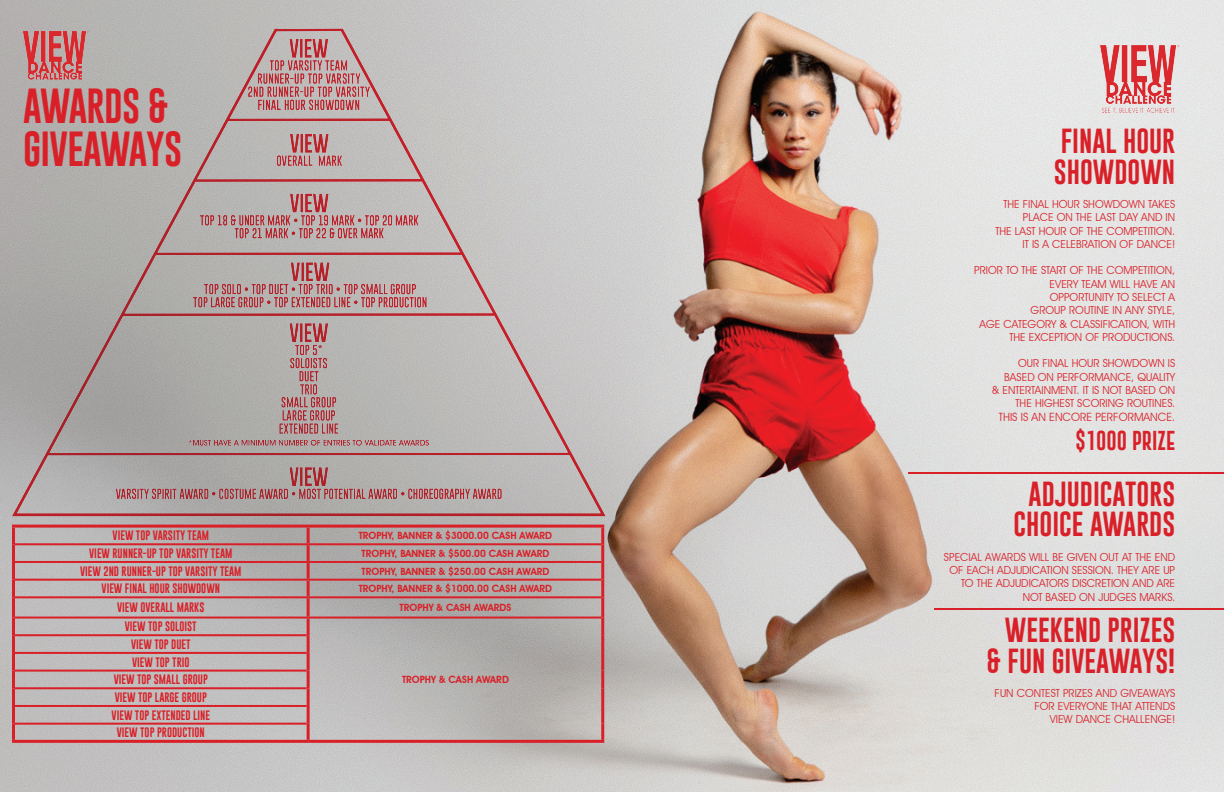
<style>
.page{position:relative;width:1224px;height:792px;background:#fff}
.page>*{position:absolute;margin:0;border:0;box-sizing:border-box;transform-origin:0 0}
.t1{font:36px "Gobold Uplow";letter-spacing:-.02em;color:#d92028}
.t2{font:25.4px "Gobold Uplow";color:#d92028}
.t3{font:20px "Gobold Extra 2";color:#d92028}
.t4{font:11.4px "Avant Garde IT Cby BT";color:#d92028}
.t5{font:11.1px/13.3px "Avant Garde IT Cby BT";color:#d92028;text-align:right}
.t6{font:10px "Gobold Uplow";color:#d92028}
.t7{font:600 10px "Avant Garde IT Cby BT";color:#d92028}
</style>
<div class="page">
<img style="left:0;top:0;width:1224px;height:792px">
<img style="left:1096px;top:34px;width:85px;height:80px">
<img style="left:1099px;top:106px;width:79px;height:9px">
<hr style="left:908px;top:472px;width:316px;height:2px;background:#d92028">
<hr style="left:935px;top:608px;width:289px;height:2px;background:#d92028">
<hr style="left:601px;top:618px;width:3px;height:17px;background:#d92028">
<hr style="left:601px;top:635px;width:3px;height:18px;background:#d92028">
<hr style="left:601px;top:653px;width:3px;height:18px;background:#d92028">
<hr style="left:601px;top:671px;width:3px;height:17px;background:#d92028">
<hr style="left:601px;top:688px;width:3px;height:18px;background:#d92028">
<hr style="left:601px;top:706px;width:3px;height:18px;background:#d92028">
<hr style="left:601px;top:724px;width:3px;height:16px;background:#d92028">
<hr style="left:308px;top:740px;width:296px;height:3px;background:#d92028">
<hr style="left:307px;top:545px;width:3px;height:16px;background:#d92028">
<hr style="left:307px;top:563px;width:3px;height:16px;background:#d92028">
<hr style="left:307px;top:581px;width:3px;height:15px;background:#d92028">
<hr style="left:307px;top:598px;width:3px;height:19px;background:#d92028">
<hr style="left:12px;top:724px;width:3px;height:16px;background:#d92028">
<hr style="left:307px;top:724px;width:3px;height:16px;background:#d92028">
<hr style="left:12px;top:740px;width:296px;height:3px;background:#d92028">
<hr style="left:15px;top:543px;width:293px;height:2px;background:#d92028">
<hr style="left:308px;top:543px;width:293px;height:2px;background:#d92028">
<hr style="left:12px;top:544px;width:3px;height:18px;background:#d92028">
<hr style="left:601px;top:544px;width:3px;height:18px;background:#d92028">
<hr style="left:15px;top:561px;width:293px;height:2px;background:#d92028">
<hr style="left:308px;top:561px;width:293px;height:2px;background:#d92028">
<hr style="left:12px;top:562px;width:3px;height:18px;background:#d92028">
<hr style="left:601px;top:562px;width:3px;height:18px;background:#d92028">
<hr style="left:15px;top:579px;width:293px;height:2px;background:#d92028">
<hr style="left:308px;top:579px;width:293px;height:2px;background:#d92028">
<hr style="left:12px;top:580px;width:3px;height:17px;background:#d92028">
<hr style="left:601px;top:580px;width:3px;height:17px;background:#d92028">
<hr style="left:15px;top:596px;width:293px;height:2px;background:#d92028">
<hr style="left:308px;top:596px;width:293px;height:2px;background:#d92028">
<hr style="left:308px;top:617px;width:293px;height:2px;background:#d92028">
<hr style="left:12px;top:597px;width:3px;height:21px;background:#d92028">
<hr style="left:601px;top:597px;width:3px;height:21px;background:#d92028">
<hr style="left:15px;top:617px;width:293px;height:2px;background:#d92028">
<hr style="left:12px;top:618px;width:3px;height:17px;background:#d92028">
<hr style="left:307px;top:619px;width:3px;height:16px;background:#d92028">
<hr style="left:15px;top:634px;width:292px;height:2px;background:#d92028">
<hr style="left:12px;top:635px;width:3px;height:18px;background:#d92028">
<hr style="left:307px;top:635px;width:3px;height:18px;background:#d92028">
<hr style="left:15px;top:652px;width:292px;height:2px;background:#d92028">
<hr style="left:12px;top:653px;width:3px;height:18px;background:#d92028">
<hr style="left:307px;top:653px;width:3px;height:18px;background:#d92028">
<hr style="left:15px;top:670px;width:292px;height:2px;background:#d92028">
<hr style="left:12px;top:671px;width:3px;height:17px;background:#d92028">
<hr style="left:307px;top:671px;width:3px;height:17px;background:#d92028">
<hr style="left:15px;top:687px;width:292px;height:2px;background:#d92028">
<hr style="left:12px;top:688px;width:3px;height:18px;background:#d92028">
<hr style="left:307px;top:688px;width:3px;height:18px;background:#d92028">
<hr style="left:15px;top:705px;width:292px;height:2px;background:#d92028">
<hr style="left:15px;top:723px;width:292px;height:2px;background:#d92028">
<hr style="left:12px;top:706px;width:3px;height:18px;background:#d92028">
<hr style="left:307px;top:706px;width:3px;height:18px;background:#d92028">
<img style="left:4px;top:26px;width:603px;height:518px">
<img style="left:16px;top:22px;width:78px;height:65px">
<p class="t1" style="left:23px;top:77px;width:147px">AWARDS &amp;</p>
<p class="t1" style="left:23px;top:120px;width:160px">GIVEAWAYS</p>
<p class="t6" style="left:113px;top:528px;width:98px">VIEW TOP VARSITY TEAM</p>
<p class="t7" style="left:359px;top:529px;width:195px">TROPHY, BANNER &amp; $3000.00 CASH AWARD</p>
<p class="t6" style="left:89px;top:545px;width:145px">VIEW RUNNER-UP TOP VARSITY TEAM</p>
<p class="t7" style="left:362px;top:547px;width:189px">TROPHY, BANNER &amp; $500.00 CASH AWARD</p>
<p class="t6" style="left:80px;top:563px;width:163px">VIEW 2ND RUNNER-UP TOP VARSITY TEAM</p>
<p class="t7" style="left:362px;top:565px;width:189px">TROPHY, BANNER &amp; $250.00 CASH AWARD</p>
<p class="t6" style="left:102px;top:581px;width:120px">VIEW FINAL HOUR SHOWDOWN</p>
<p class="t7" style="left:359px;top:583px;width:195px">TROPHY, BANNER &amp; $1000.00 CASH AWARD</p>
<p class="t6" style="left:117px;top:599px;width:89px">VIEW OVERALL MARKS</p>
<p class="t7" style="left:400px;top:601px;width:113px">TROPHY &amp; CASH AWARDS</p>
<p class="t6" style="left:125px;top:619px;width:73px">VIEW TOP SOLOIST</p>
<p class="t6" style="left:131px;top:636px;width:61px">VIEW TOP DUET</p>
<p class="t6" style="left:132px;top:654px;width:59px">VIEW TOP TRIO</p>
<p class="t6" style="left:114px;top:672px;width:96px">VIEW TOP SMALL GROUP</p>
<p class="t6" style="left:115px;top:689px;width:94px">VIEW TOP LARGE GROUP</p>
<p class="t6" style="left:112px;top:707px;width:100px">VIEW TOP EXTENDED LINE</p>
<p class="t6" style="left:117px;top:725px;width:89px">VIEW TOP PRODUCTION</p>
<p class="t7" style="left:402px;top:674px;width:108px">TROPHY &amp; CASH AWARD</p>
<p class="t2" style="left:1061px;top:121px;width:116px">FINAL HOUR</p>
<p class="t2" style="left:1054px;top:152px;width:123px">SHOWDOWN</p>
<p class="t5" style="left:1003px;top:197px;width:173px">THE FINAL HOUR SHOWDOWN TAKES</p>
<p class="t5" style="left:1023px;top:211px;width:154px">PLACE ON THE LAST DAY AND IN</p>
<p class="t5" style="left:996px;top:224px;width:181px">THE LAST HOUR OF THE COMPETITION.</p>
<p class="t5" style="left:1023px;top:237px;width:154px">IT IS A CELEBRATION OF DANCE!</p>
<p class="t5" style="left:974px;top:264px;width:203px">PRIOR TO THE START OF THE COMPETITION,</p>
<p class="t5" style="left:1050px;top:277px;width:127px">EVERY TEAM WILL HAVE AN</p>
<p class="t5" style="left:1050px;top:290px;width:127px">OPPORTUNITY TO SELECT A</p>
<p class="t5" style="left:1031px;top:304px;width:146px">GROUP ROUTINE IN ANY STYLE,</p>
<p class="t5" style="left:980px;top:317px;width:197px">AGE CATEGORY &amp; CLASSIFICATION, WITH</p>
<p class="t5" style="left:1010px;top:330px;width:167px">THE EXCEPTION OF PRODUCTIONS.</p>
<p class="t5" style="left:1018px;top:357px;width:158px">OUR FINAL HOUR SHOWDOWN IS</p>
<p class="t5" style="left:1004px;top:370px;width:173px">BASED ON PERFORMANCE, QUALITY</p>
<p class="t5" style="left:992px;top:383px;width:185px">&amp; ENTERTAINMENT. IT IS NOT BASED ON</p>
<p class="t5" style="left:1016px;top:396px;width:161px">THE HIGHEST SCORING ROUTINES.</p>
<p class="t4" style="left:999px;top:410px;width:178px">THIS IS AN ENCORE PERFORMANCE.</p>
<p class="t3" style="left:1075px;top:428px;width:101px">$1000 PRIZE</p>
<p class="t2" style="left:1029px;top:474px;width:148px">ADJUDICATORS</p>
<p class="t2" style="left:1014px;top:504px;width:163px">CHOICE AWARDS</p>
<p class="t5" style="left:944px;top:550px;width:233px">SPECIAL AWARDS WILL BE GIVEN OUT AT THE END OF EACH ADJUDICATION SESSION. THEY ARE UP TO THE ADJUDICATORS DISCRETION AND ARE NOT BASED ON JUDGES MARKS.</p>
<p class="t2" style="left:1005px;top:610px;width:172px">WEEKEND PRIZES</p>
<p class="t2" style="left:987px;top:640px;width:190px">&amp; FUN GIVEAWAYS!</p>
<p class="t5" style="left:995px;top:686px;width:182px">FUN CONTEST PRIZES AND GIVEAWAYS</p>
<p class="t5" style="left:1035px;top:700px;width:142px">FOR EVERYONE THAT ATTENDS</p>
<p class="t5" style="left:1050px;top:713px;width:127px">VIEW DANCE CHALLENGE!</p>
</div>
